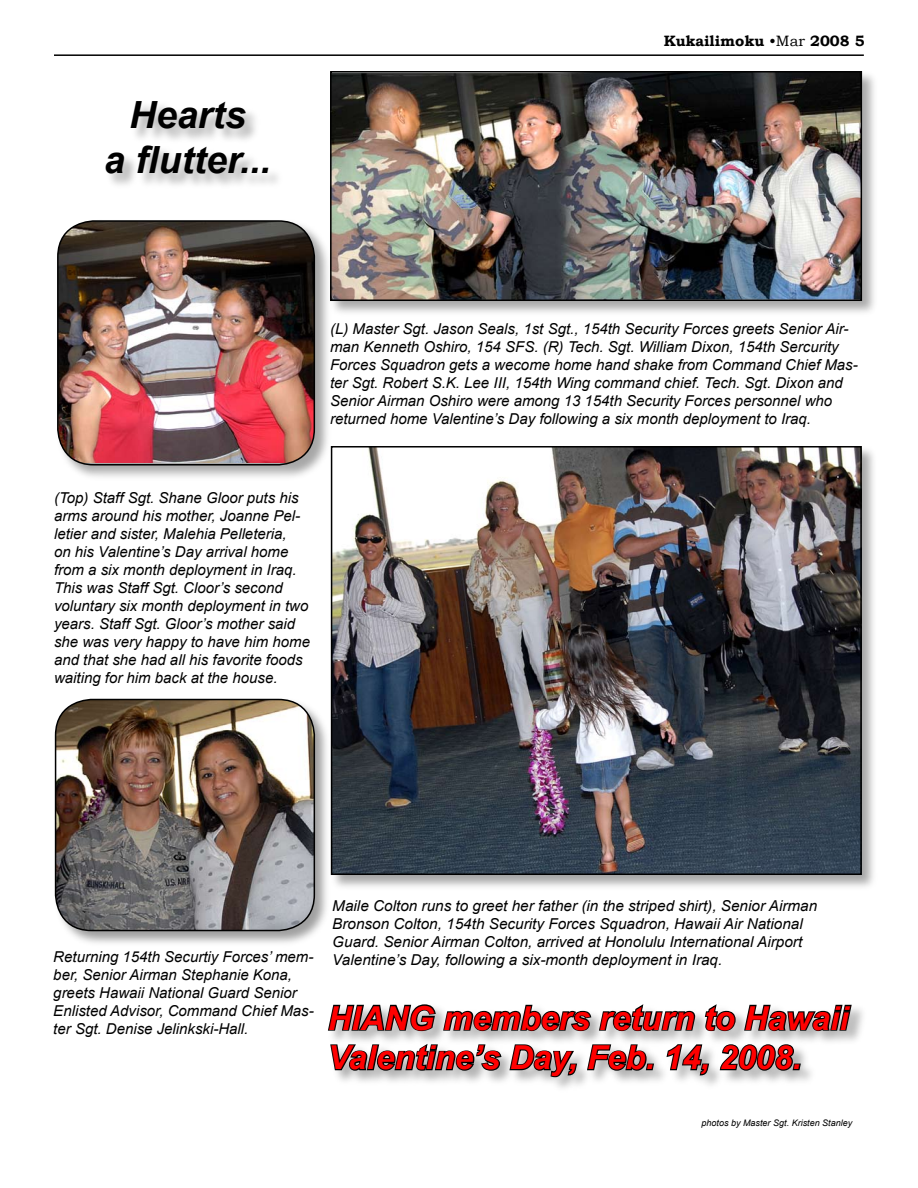
<style>
.page{position:relative;width:918px;height:1188px;background:#fff}
.page>*{position:absolute;margin:0;border:0;box-sizing:border-box;transform-origin:0 0}
.t1{font:italic 700 37.5px/45px "Arial";color:#000;text-align:center}
.t2{font:italic 700 33px/39.6px "Arial";color:#f00}
.t3{font:italic 15px/18px "Arial";color:#000}
.t4{font:700 15px "Bookman Old Style";color:#000}
.t5{font:italic 9px "Arial";color:#000}
.s1{font-weight:400}
</style>
<div class="page">
<hr style="left:54px;top:54px;width:810px;height:2px;background:#000">
<div style="left:329px;top:70px;width:550px;height:248px;background:#000;opacity:.34"></div>
<img style="left:333px;top:74px;width:526px;height:224px">
<div style="left:330px;top:71px;width:532px;height:230px;border:2px solid #000"></div>
<div style="left:329px;top:445px;width:549px;height:447px;background:#000;opacity:.35"></div>
<img style="left:334px;top:449px;width:525px;height:423px">
<div style="left:331px;top:446px;width:531px;height:429px;border:2px solid #000"></div>
<div style="left:56px;top:219px;width:276px;height:263px;background:#000;opacity:.35"></div>
<img style="left:58px;top:221px;width:256px;height:241px">
<div style="left:57px;top:220px;width:258px;height:246px;border:2px solid #000;border-radius:36px"></div>
<div style="left:53px;top:697px;width:279px;height:251px;background:#000;opacity:.38"></div>
<img style="left:56px;top:700px;width:257px;height:230px;border-radius:36px">
<div style="left:55px;top:699px;width:260px;height:232px;border:2px solid #000;border-radius:36px"></div>
<div style="left:104px;top:100px;width:181px;height:90px;background:#000;opacity:.36"></div>
<div style="left:327px;top:1002px;width:541px;height:92px;background:#000;opacity:.34"></div>
<svg style="left:327px;top:1002px;width:369px;height:31px"></svg>
<svg style="left:703px;top:1002px;width:34px;height:31px"></svg>
<svg style="left:743px;top:1004px;width:110px;height:29px"></svg>
<svg style="left:329px;top:1042px;width:250px;height:36px"></svg>
<svg style="left:586px;top:1043px;width:69px;height:29px"></svg>
<svg style="left:665px;top:1043px;width:46px;height:34px"></svg>
<svg style="left:719px;top:1043px;width:83px;height:29px"></svg>
<h1 class="t1" style="left:104px;top:94px;width:168px">Hearts<br>a flutter...</h1>
<p class="t4" style="left:664px;top:30px;width:203px">Kukailimoku <span class="s1">•Mar</span> 2008 5</p>
<p class="t3" style="left:330px;top:320px;width:529px">(L) Master Sgt. Jason Seals, 1st Sgt., 154th Security Forces greets Senior Air&shy;man Kenneth Oshiro, 154 SFS. (R) Tech. Sgt. William Dixon, 154th Sercurity Forces Squadron gets a wecome home hand shake from Command Chief Mas&shy;ter Sgt. Robert S.K. Lee III, 154th Wing command chief. Tech. Sgt. Dixon and Senior Airman Oshiro were among 13 154th Security Forces personnel who returned home Valentine’s Day following a six month deployment to Iraq.</p>
<p class="t3" style="left:54px;top:489px;width:257px">(Top) Staff Sgt. Shane Gloor puts his arms around his mother, Joanne Pel&shy;letier and sister, Malehia Pelleteria,<br>on his Valentine’s Day arrival home from a six month deployment in Iraq.<br>This was Staff Sgt. Cloor’s second voluntary six month deployment in two years. Staff Sgt. Gloor’s mother said she was very happy to have him home and that she had all his favorite foods waiting for him back at the house.</p>
<p class="t3" style="left:53px;top:948px;width:262px">Returning 154th Securtiy Forces’ mem&shy;ber, Senior Airman Stephanie Kona, greets Hawaii National Guard Senior Enlisted Advisor, Command Chief Mas&shy;ter Sgt. Denise Jelinkski-Hall.</p>
<p class="t3" style="left:332px;top:897px;width:486px">Maile Colton runs to greet her father (in the striped shirt), Senior Airman Bronson Colton, 154th Security Forces Squadron, Hawaii Air National Guard. Senior Airman Colton, arrived at Honolulu International Airport Valentine’s Day, following a six-month deployment in Iraq.</p>
<h2 class="t2" style="left:328px;top:999px;width:522px">HIANG members return to Hawaii<br>Valentine’s Day, Feb. 14, 2008.</h2>
<p class="t5" style="left:702px;top:1117px;width:152px">photos by Master Sgt. Kristen Stanley</p>
</div>
